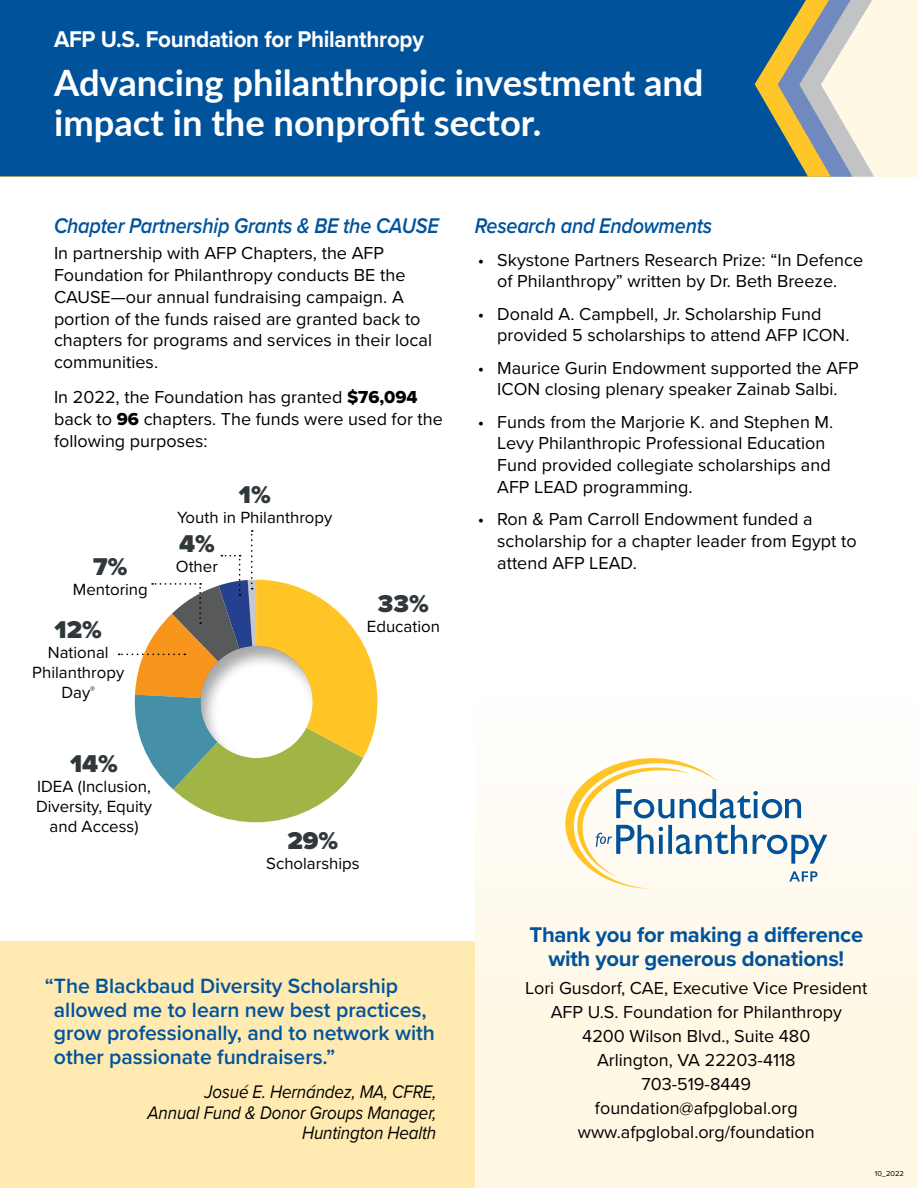
<style>
.page{position:relative;width:918px;height:1188px;background:#fff}
.page>*{position:absolute;margin:0;border:0;box-sizing:border-box;transform-origin:0 0}
.t1{font:700 36.3px/39.6px "Lato";color:#fff}
.t2{font:900 25.2px "Proxima Nova";color:#30383b}
.t3{font:700 23.55px "Proxima Nova";letter-spacing:-.01em;color:#fff;scale:.95 1}
.t4{font:italic 600 22.05px "Proxima Nova";letter-spacing:-.01em;color:#00539b;scale:.9 1}
.t5{font:700 22.05px/23.7px "Proxima Nova";letter-spacing:-.01em;color:#00539b;text-align:center}
.t6{font:600 21.45px/23.5px "Proxima Nova";color:#00539b}
.t7{font:italic 18.9px/20.5px "Proxima Nova";letter-spacing:-.01em;color:#000;text-align:right;scale:.9 1}
.t8{font:18px/21.8px "Proxima Nova";color:#000}
.t9{font:16.8px/20.1px "Proxima Nova";color:#000;text-align:center}
.t10{font:7.5px "Proxima Nova";color:#000}
.s1{font-family:"Proxima Nova Extrabld"}
</style>
<div class="page">
<div style="left:0;top:942px;width:475px;height:246px;background:#ffeab2"></div>
<div style="left:475px;top:613px;width:443px;height:575px;background:linear-gradient(to bottom,#fff,#fff6df)"></div>
<div style="left:0;top:0;width:918px;height:177px;background:#fff8e5"></div>
<svg style="left:852px;top:0;width:22px;height:177px"></svg>
<svg style="left:831px;top:0;width:21px;height:177px"></svg>
<svg style="left:0;top:0;width:831px;height:177px;background:#abaa9a"></svg>
<div style="left:0;top:0;width:808px;height:176px;background:#00539b"></div>
<svg style="left:565px;top:758px;width:262px;height:131px"></svg>
<svg style="left:119px;top:530px;width:258px;height:293px"></svg>
<h3 class="t3" style="left:54px;top:22px;width:391px">AFP U.S. Foundation for Philanthropy</h3>
<h1 class="t1" style="left:54px;top:61px;width:651px">Advancing philanthropic investment and impact in the nonprofit sector.</h1>
<p class="t4" style="left:54px;top:210px;width:429px">Chapter Partnership Grants &amp; BE the CAUSE</p>
<p class="t8" style="left:54px;top:242px;width:380px">In partnership with AFP Chapters, the AFP Foundation for Philanthropy conducts BE the CAUSE—our annual fundraising campaign. A portion of the funds raised are granted back to chapters for programs and services in their local communities.</p>
<p class="t8" style="left:54px;top:386px;width:390px">In 2022, the Foundation has granted <span class="s1">$76,094 </span>back to <span class="s1">96</span> chapters. The funds were used for the following purposes:</p>
<h2 class="t2" style="left:93px;top:548px;width:36px">7%</h2>
<p class="t9" style="left:73px;top:579px;width:77px">Mentoring</p>
<h2 class="t2" style="left:55px;top:611px;width:49px">12%</h2>
<p class="t9" style="left:32px;top:642px;width:93px">National<br>Philanthropy<br>Day<sup>®</sup></p>
<h2 class="t2" style="left:70px;top:745px;width:49px">14%</h2>
<p class="t9" style="left:36px;top:776px;width:118px">IDEA (Inclusion,<br>Diversity, Equity and Access)</p>
<h2 class="t2" style="left:239px;top:475px;width:33px">1%</h2>
<p class="t9" style="left:177px;top:506px;width:157px">Youth in Philanthropy</p>
<h2 class="t2" style="left:179px;top:525px;width:37px">4%</h2>
<p class="t9" style="left:176px;top:556px;width:44px">Other</p>
<h2 class="t2" style="left:378px;top:585px;width:52px">33%</h2>
<p class="t9" style="left:367px;top:616px;width:75px">Education</p>
<h2 class="t2" style="left:287px;top:821px;width:52px">29%</h2>
<p class="t9" style="left:266px;top:852px;width:95px">Scholarships</p>
<p class="t6" style="left:54px;top:974px;width:382px;text-indent:-9px">“The Blackbaud Diversity Scholarship allowed me to learn new best practices, grow professionally, and to network with other passionate fundraisers.”</p>
<p class="t7" style="left:148px;top:1081px;width:322px">Josué E. Hernández, MA, CFRE,<br>Annual Fund &amp; Donor Groups Manager,<br>Huntington Health</p>
<p class="t4" style="left:475px;top:210px;width:265px">Research and Endowments</p>
<p class="t8" style="left:478px;top:248px;width:387px;text-align:center">• Skystone Partners Research Prize: “In Defence of Philanthropy” written by Dr. Beth Breeze.</p>
<p class="t8" style="left:497px;top:302px;width:354px;text-indent:-19px">• Donald A. Campbell, Jr. Scholarship Fund provided 5 scholarships to attend AFP ICON.</p>
<p class="t8" style="left:478px;top:356px;width:382px;text-align:center">• Maurice Gurin Endowment supported the AFP<br>ICON closing plenary speaker Zainab Salbi.</p>
<p class="t8" style="left:497px;top:410px;width:338px;text-indent:-19px">• Funds from the Marjorie K. and Stephen M.<br>Levy Philanthropic Professional Education Fund provided collegiate scholarships and AFP LEAD programming.</p>
<p class="t8" style="left:497px;top:507px;width:361px;text-indent:-19px">• Ron &amp; Pam Carroll Endowment funded a scholarship for a chapter leader from Egypt to attend AFP LEAD.</p>
<p class="t5" style="left:530px;top:923px;width:335px">Thank you for making a difference with your generous donations!</p>
<p class="t8" style="left:525px;top:975px;width:344px;line-height:24px;text-align:center">Lori Gusdorf, CAE, Executive Vice President<br>AFP U.S. Foundation for Philanthropy<br>4200 Wilson Blvd., Suite 480<br>Arlington, VA 22203-4118<br>703-519-8449<br>foundation@afpglobal.org www.afpglobal.org/foundation</p>
<p class="t10" style="left:875px;top:1168px;width:31px">10_2022</p>
</div>
